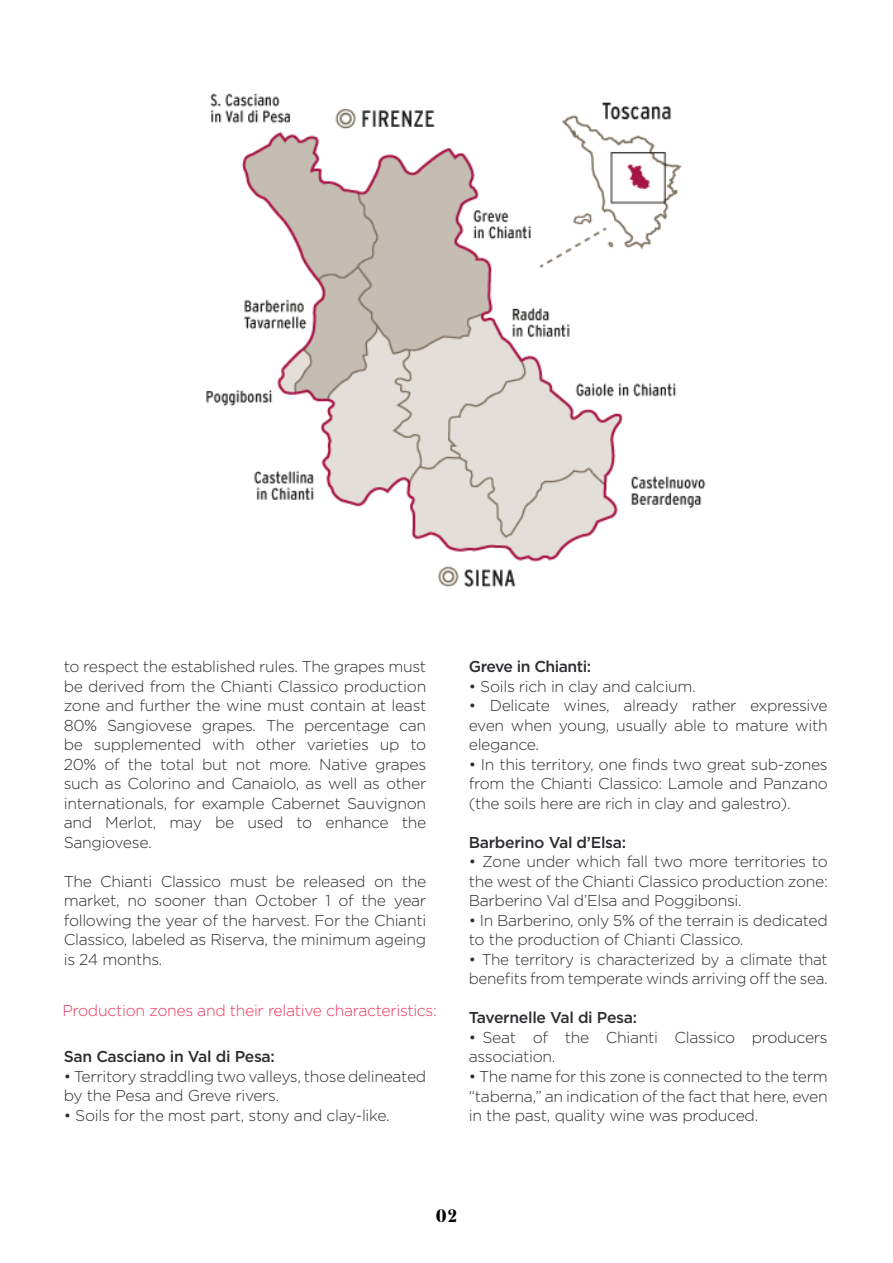
<style>
.page{position:relative;width:893px;height:1263px;background:#fff}
.page>*{position:absolute;margin:0;border:0;box-sizing:border-box;transform-origin:0 0}
.t1{font:700 18px "Domaine Disp Cond";color:#000}
.t2{font:300 15.75px/19.5px "Gotham";letter-spacing:-.02em;color:#2b2d30;text-align:justify}
.t3{font:500 15.75px "Gotham";letter-spacing:-.02em;color:#2b2d30}
.t4{font:300 15.75px "Gotham";letter-spacing:-.02em;color:#ee365d}
</style>
<div class="page">
<img style="left:206px;top:93px;width:500px;height:495px">
<p class="t2" style="left:64px;top:657px;width:364px">to respect the established rules. The grapes must be derived from the Chianti Classico production zone and further the wine must contain at least 80% Sangiovese grapes. The percentage can be supplemented with other varieties up to 20% of the total but not more. Native grapes such as Colorino and Canaiolo, as well as other internationals, for example Cabernet Sauvignon and Merlot, may be used to enhance the Sangiovese.</p>
<p class="t2" style="left:64px;top:871px;width:364px">The Chianti Classico must be released on the market, no sooner than October 1 of the year following the year of the harvest. For the Chianti Classico, labeled as Riserva, the minimum ageing is 24 months.</p>
<p class="t4" style="left:62px;top:1000px;width:376px">Production zones and their relative characteristics:</p>
<p class="t3" style="left:64px;top:1046px;width:213px">San Casciano in Val di Pesa:</p>
<p class="t2" style="left:64px;top:1066px;width:364px">• Territory straddling two valleys, those delineated by the Pesa and Greve rivers.</p>
<p class="t2" style="left:64px;top:1105px;width:327px">• Soils for the most part, stony and clay-like.</p>
<p class="t3" style="left:469px;top:656px;width:124px">Greve in Chianti:</p>
<p class="t2" style="left:469px;top:676px;width:229px">• Soils rich in clay and calcium.</p>
<p class="t2" style="left:469px;top:696px;width:360px">• Delicate wines, already rather expressive even when young, usually able to mature with elegance.</p>
<p class="t2" style="left:469px;top:754px;width:360px">• In this territory, one finds two great sub-zones from the Chianti Classico: Lamole and Panzano (the soils here are rich in clay and galestro).</p>
<p class="t3" style="left:469px;top:832px;width:159px">Barberino Val d’Elsa:</p>
<p class="t2" style="left:469px;top:852px;width:360px">• Zone under which fall two more territories to the west of the Chianti Classico production zone:<br>Barberino Val d’Elsa and Poggibonsi.</p>
<p class="t2" style="left:469px;top:910px;width:360px">• In Barberino, only 5% of the terrain is dedicated to the production of Chianti Classico.</p>
<p class="t2" style="left:469px;top:949px;width:360px">• The territory is characterized by a climate that benefits from temperate winds arriving off the sea.</p>
<p class="t3" style="left:469px;top:1007px;width:170px">Tavernelle Val di Pesa:</p>
<p class="t2" style="left:469px;top:1027px;width:360px">• Seat of the Chianti Classico producers association.</p>
<p class="t2" style="left:469px;top:1066px;width:360px">• The name for this zone is connected to the term “taberna,” an indication of the fact that here, even in the past, quality wine was produced.</p>
<p class="t1" style="left:436px;top:1204px;width:22px">02</p>
</div>
